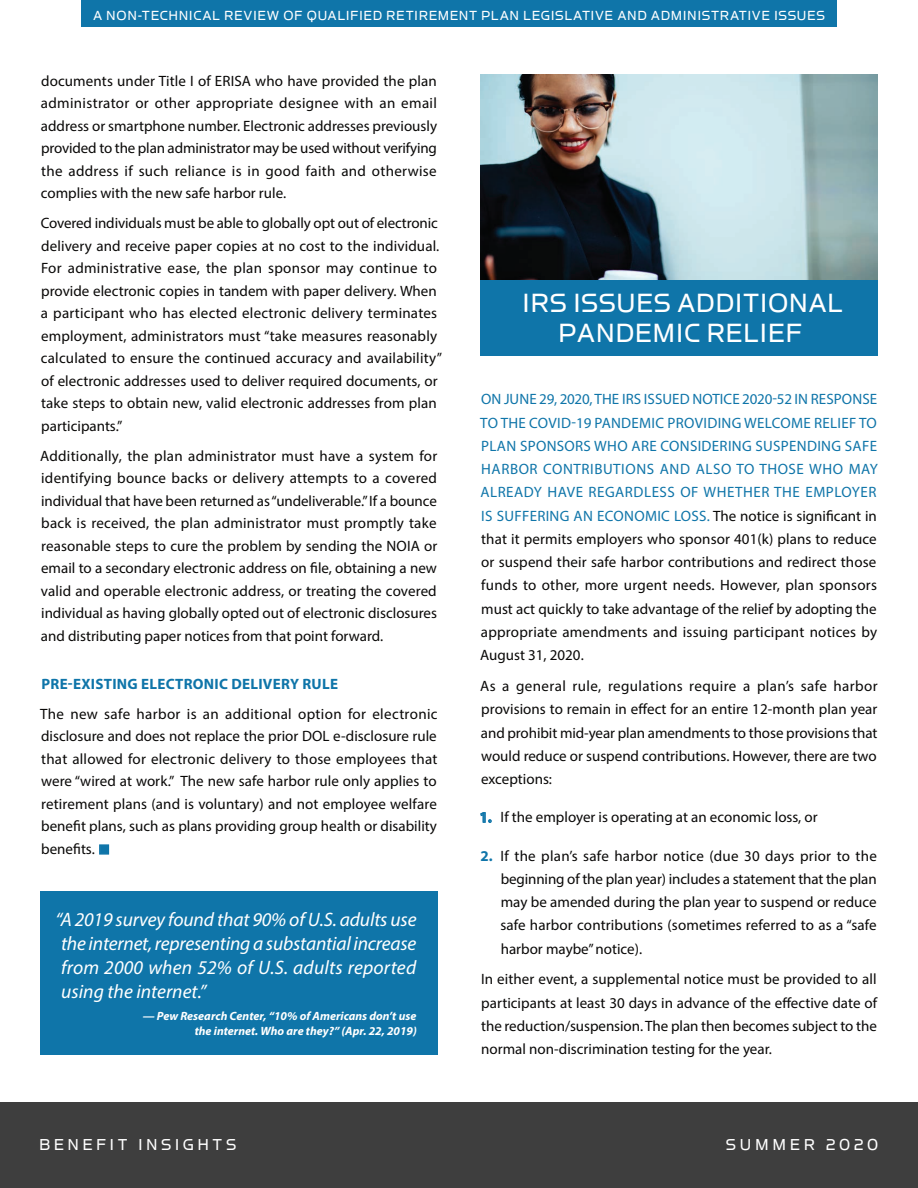
<style>
.page{position:relative;width:918px;height:1188px;background:#fff}
.page>*{position:absolute;margin:0;border:0;box-sizing:border-box;transform-origin:0 0}
.t1{font:30px/30px "Simian Display Orangutan";letter-spacing:.015em;color:#fff;text-align:center}
.t2{font:italic 19.5px/24px "Myriad Pro";letter-spacing:.005em;color:#fff;text-align:justify}
.t3{font:18px "Simian Display Orangutan";letter-spacing:.19em;color:#fff}
.t4{font:15px/22.5px "Myriad Pro";letter-spacing:.005em;color:#090807;text-align:justify}
.t5{font:15px "Simian Display Orangutan";letter-spacing:.04em;color:#fff}
.t6{font:700 15px "Myriad Pro";letter-spacing:.02em;color:#0f75a9}
.t7{font:italic 700 12px/15px "Myriad Pro";color:#fff;text-align:right}
.s1{font-family:"Minion Pro";font-weight:700;font-size:30px;color:#0f75a9}
.s2{color:#0f75a9}
.s3{font-weight:700;color:#0f75a9}
</style>
<div class="page">
<div style="left:0;top:1102px;width:918px;height:86px;background:#3e3e3e"></div>
<div style="left:81px;top:0;width:756px;height:27px;background:#0f75a9"></div>
<img style="left:480px;top:75px;width:398px;height:205px">
<div style="left:480px;top:280px;width:398px;height:76px;background:#0f75a9"></div>
<div style="left:40px;top:891px;width:398px;height:164px;background:#0f75a9"></div>
<p class="t5" style="left:93px;top:8px;width:733px">A NON-TECHNICAL REVIEW OF QUALIFIED RETIREMENT PLAN LEGISLATIVE AND ADMINISTRATIVE ISSUES</p>
<p class="t4" style="left:41px;top:69px;width:398px">documents under Title I of ERISA who have provided the plan administrator or other appropriate designee with an email address or smartphone number. Electronic addresses previously provided to the plan administrator may be used without verifying the address if such reliance is in good faith and otherwise complies with the new safe harbor rule.</p>
<p class="t4" style="left:41px;top:212px;width:403px;text-align:left">Covered individuals must be able to globally opt out of electronic delivery and receive paper copies at no cost to the individual.<br>For administrative ease, the plan sponsor may continue to provide electronic copies in tandem with paper delivery. When a participant who has elected electronic delivery terminates employment, administrators must “take measures reasonably calculated to ensure the continued accuracy and availability” of electronic addresses used to deliver required documents, or take steps to obtain new, valid electronic addresses from plan participants.”</p>
<p class="t4" style="left:40px;top:444px;width:399px">Additionally, the plan administrator must have a system for identifying bounce backs or delivery attempts to a covered individual that have been returned as “undeliverable.” If a bounce back is received, the plan administrator must promptly take reasonable steps to cure the problem by sending the NOIA or email to a secondary electronic address on file, obtaining a new valid and operable electronic address, or treating the covered individual as having globally opted out of electronic disclosures and distributing paper notices from that point forward.</p>
<p class="t6" style="left:41px;top:674px;width:298px">PRE-EXISTING ELECTRONIC DELIVERY RULE</p>
<p class="t4" style="left:40px;top:702px;width:399px">The new safe harbor is an additional option for electronic disclosure and does not replace the prior DOL e-disclosure rule that allowed for electronic delivery to those employees that were “wired at work.” The new safe harbor rule only applies to retirement plans (and is voluntary) and not employee welfare benefit plans, such as plans providing group health or disability benefits. <span class="s1">■</span></p>
<h2 class="t2" style="left:55px;top:907px;width:363px">“A 2019 survey found that 90% of U.S. adults use the internet, representing a substantial increase from 2000 when 52% of U.S. adults reported using the internet.”</h2>
<p class="t7" style="left:143px;top:1008px;width:276px">— Pew Research Center, “10% of Americans don’t use the internet. Who are they?” (Apr. 22, 2019)</p>
<h1 class="t1" style="left:522px;top:288px;width:322px">IRS ISSUES ADDITIONAL<br>PANDEMIC RELIEF</h1>
<p class="t4" style="left:480px;top:387px;width:399px;line-height:23.2px"><span class="s2">ON JUNE 29, 2020, THE IRS ISSUED NOTICE 2020-52 IN RESPONSE TO THE COVID-19 PANDEMIC PROVIDING WELCOME RELIEF TO PLAN SPONSORS WHO ARE CONSIDERING SUSPENDING SAFE HARBOR CONTRIBUTIONS AND ALSO TO THOSE WHO MAY ALREADY HAVE REGARDLESS OF WHETHER THE EMPLOYER IS SUFFERING AN ECONOMIC LOSS.</span> The notice is significant in that it permits employers who sponsor 401(k) plans to reduce or suspend their safe harbor contributions and redirect those funds to other, more urgent needs. However, plan sponsors must act quickly to take advantage of the relief by adopting the appropriate amendments and issuing participant notices by August 31, 2020.</p>
<p class="t4" style="left:480px;top:674px;width:399px;line-height:23.2px">As a general rule, regulations require a plan’s safe harbor provisions to remain in effect for an entire 12-month plan year and prohibit mid-year plan amendments to those provisions that would reduce or suspend contributions. However, there are two exceptions:</p>
<p class="t4" style="left:480px;top:806px;width:340px"><span class="s3">1.</span> If the employer is operating at an economic loss, or</p>
<p class="t4" style="left:500px;top:844px;width:378px;line-height:23.2px;text-indent:-20px"><span class="s3">2.</span> If the plan’s safe harbor notice (due 30 days prior to the beginning of the plan year) includes a statement that the plan may be amended during the plan year to suspend or reduce safe harbor contributions (sometimes referred to as a “safe harbor maybe” notice).</p>
<p class="t4" style="left:481px;top:968px;width:397px;line-height:23.2px">In either event, a supplemental notice must be provided to all participants at least 30 days in advance of the effective date of the reduction/suspension. The plan then becomes subject to the normal non-discrimination testing for the year.</p>
<p class="t3" style="left:39px;top:1136px;width:199px">BENEFIT INSIGHTS</p>
<p class="t3" style="left:726px;top:1136px;width:154px">SUMMER 2020</p>
</div>
